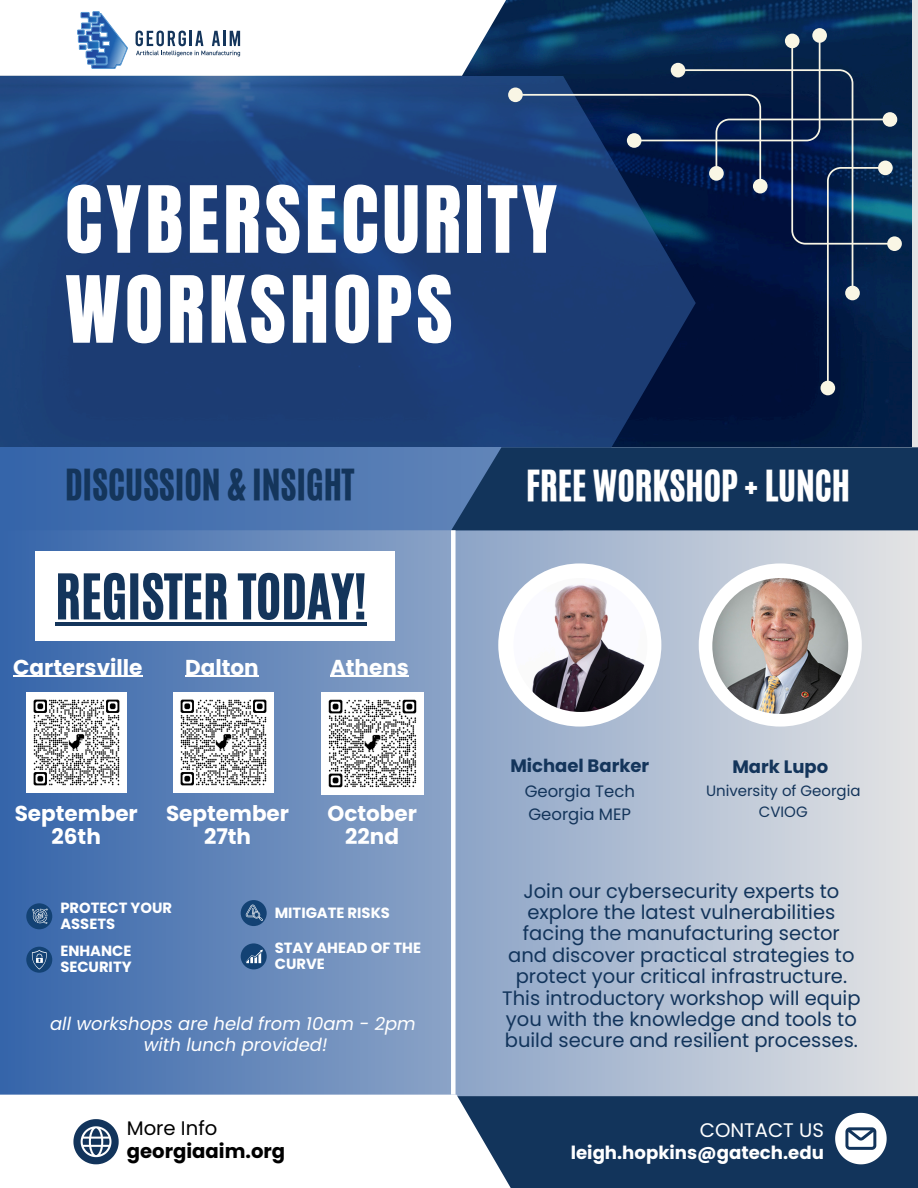
<style>
.page{position:relative;width:918px;height:1188px;background:#fff}
.page>*{position:absolute;margin:0;border:0;box-sizing:border-box;transform-origin:0 0}
.t1{font:78.75px/90px "Anton";letter-spacing:.05em;color:#fff}
.t2{font:52.2px "CA Generated";color:#14355b}
.t3{font:36px "CA Generated";color:#14355b}
.t4{font:36px "CA Generated";color:#fff}
.t5{font:700 21.6px/23.7px "Poppins";color:#fff;text-align:center}
.t6{font:700 19.65px "Poppins";color:#000}
.t7{font:19.65px "Poppins";color:#fff}
.t8{font:19.65px "Poppins";color:#000}
.t9{font:19.5px/21.3px "Poppins";color:#12345b;text-align:center}
.t10{font:700 18.15px "Poppins";color:#fff}
.t11{font:italic 18px "Poppins";color:#fff}
.t12{font:700 18px "Poppins";color:#14355b}
.t13{font:16.5px "Poppins";color:#14355b}
.t14{font:15px "Poppins";color:#14355b}
.t15{font:700 14.7px/15.8px "Poppins";color:#fff}
</style>
<div class="page">
<div style="left:0;top:0;width:918px;height:1188px;background:linear-gradient(to right,#3666ab,#e3e3e4)"></div>
<img style="left:539px;top:0;width:373px;height:447px">
<svg style="left:0;top:76px;width:696px;height:454px;background:#234882"></svg>
<div style="left:371px;top:1096px;width:547px;height:92px;background:#12345b"></div>
<div style="left:451px;top:447px;width:467px;height:83px;background:#12345b"></div>
<div style="left:0;top:1095px;width:534px;height:93px;background:#fff"></div>
<div style="left:0;top:0;width:539px;height:76px;background:#fff"></div>
<div style="left:498px;top:563px;width:163px;height:164px;background:#fff;border-radius:50%"></div>
<img style="left:513px;top:578px;width:134px;height:134px;border-radius:50%">
<div style="left:26px;top:903px;width:26px;height:26px;background:#134274;border-radius:50%"></div>
<div style="left:26px;top:947px;width:26px;height:26px;background:#134274;border-radius:50%"></div>
<div style="left:241px;top:900px;width:26px;height:26px;background:#134274;border-radius:50%"></div>
<div style="left:241px;top:943px;width:26px;height:26px;background:#134274;border-radius:50%"></div>
<svg style="left:246px;top:905px;width:17px;height:16px"></svg>
<svg style="left:73px;top:1119px;width:45px;height:45px"></svg>
<svg style="left:77px;top:11px;width:51px;height:58px"></svg>
<svg style="left:136px;top:31px;width:104px;height:25px"></svg>
<svg style="left:245px;top:950px;width:17px;height:13px"></svg>
<svg style="left:32px;top:950px;width:15px;height:19px"></svg>
<svg style="left:32px;top:908px;width:16px;height:16px"></svg>
<svg style="left:835px;top:1113px;width:52px;height:51px"></svg>
<svg style="left:508px;top:29px;width:394px;height:366px;background:#122f5b"></svg>
<img style="left:26px;top:692px;width:100px;height:100px">
<img style="left:173px;top:692px;width:101px;height:100px">
<img style="left:321px;top:692px;width:103px;height:102px">
<img style="left:36px;top:552px;width:359px;height:89px">
<div style="left:699px;top:563px;width:163px;height:164px;background:#fff;border-radius:50%"></div>
<img style="left:712px;top:578px;width:136px;height:136px;border-radius:50%">
<hr style="left:13px;top:676px;width:130px;height:1px;background:#fff">
<hr style="left:185px;top:676px;width:74px;height:1px;background:#fff">
<hr style="left:330px;top:676px;width:79px;height:1px;background:#fff">
<hr style="left:55px;top:622px;width:312px;height:4px;background:#14355b">
<div style="left:451px;top:530px;width:5px;height:565px;background:#fff"></div>
<p class="t1" style="left:65px;top:176px;width:494px">CYBERSECURITY<br>WORKSHOPS</p>
<p class="t3" style="left:65px;top:459px;width:291px">DISCUSSION &amp; INSIGHT</p>
<p class="t2" style="left:55px;top:559px;width:313px">REGISTER TODAY!</p>
<p class="t5" style="left:13px;top:655px;width:131px">Cartersville</p>
<p class="t5" style="left:185px;top:655px;width:75px">Dalton</p>
<p class="t5" style="left:330px;top:655px;width:80px">Athens</p>
<p class="t5" style="left:15px;top:801px;width:125px">September<br>26th</p>
<p class="t5" style="left:166px;top:801px;width:125px">September<br>27th</p>
<p class="t5" style="left:327px;top:801px;width:91px">October<br>22nd</p>
<p class="t15" style="left:60px;top:900px;width:113px">PROTECT YOUR<br>ASSETS</p>
<p class="t15" style="left:60px;top:943px;width:73px">ENHANCE<br>SECURITY</p>
<p class="t15" style="left:275px;top:905px;width:117px">MITIGATE RISKS</p>
<p class="t15" style="left:275px;top:940px;width:148px">STAY AHEAD OF THE<br>CURVE</p>
<p class="t11" style="left:50px;top:1011px;width:367px">all workshops are held from 10am - 2pm</p>
<p class="t11" style="left:144px;top:1032px;width:185px">with lunch provided!</p>
<h6 class="t4" style="left:526px;top:460px;width:325px">FREE WORKSHOP + LUNCH</h6>
<p class="t12" style="left:510px;top:753px;width:140px">Michael Barker</p>
<p class="t12" style="left:732px;top:754px;width:97px">Mark Lupo</p>
<p class="t14" style="left:706px;top:781px;width:156px">University of Georgia</p>
<p class="t14" style="left:759px;top:801px;width:50px">CVIOG</p>
<p class="t13" style="left:525px;top:780px;width:112px">Georgia Tech</p>
<p class="t13" style="left:528px;top:803px;width:104px">Georgia MEP</p>
<p class="t9" style="left:502px;top:880px;width:360px">Join our cybersecurity experts to explore the latest vulnerabilities facing the manufacturing sector and discover practical strategies to protect your critical infrastructure.<br>This introductory workshop will equip you with the knowledge and tools to build secure and resilient processes.</p>
<p class="t8" style="left:127px;top:1115px;width:92px">More Info</p>
<p class="t7" style="left:700px;top:1116px;width:126px">CONTACT US</p>
<p class="t6" style="left:127px;top:1137px;width:160px">georgiaaim.org</p>
<p class="t10" style="left:571px;top:1140px;width:255px">leigh.hopkins@gatech.edu</p>
</div>
